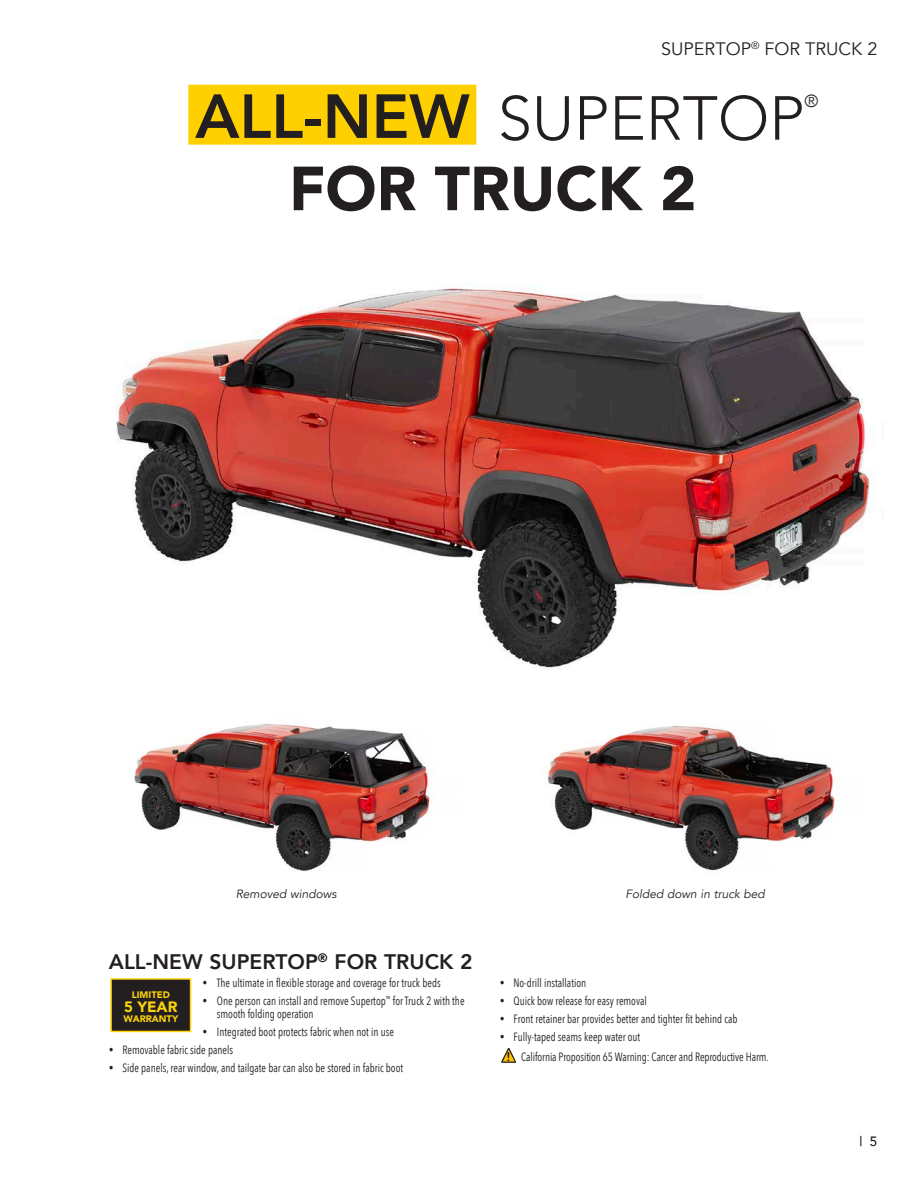
<style>
.page{position:relative;width:918px;height:1188px;background:#fff}
.page>*{position:absolute;margin:0;border:0;box-sizing:border-box;transform-origin:0 0}
.Black_Headline{font:900 61.5px "Avenir";color:#231f20}
.Black_Headline-2{font:300 61.5px "Avenir";color:#231f20}
.t1{font:800 61.5px "Avenir";color:#231f20}
.t2{font:800 21px "Avenir";color:#231f20}
.Folio_Headers_-_R{font:18px "Avenir";color:#231f20}
.Black_Headline-3{font:300 17.55px "Avenir";color:#231f20}
.t3{font:900 15px "Avenir";color:#fcd30c}
.Folio{font:500 13.5px "Avenir";color:#231f20}
.Bullets{font:12px/17.9px "Avenir Next Condensed";color:#231f20;scale:.9 1}
.Captions{font:italic 12px "Avenir";color:#231f20}
.t4{font:900 9.45px "Avenir";color:#fcd30c}
.s1{font-family:"Arial Rounded MT Bold";font-size:12.3px;color:#211d1e}
</style>
<div class="page">
<img style="left:548px;top:725px;width:291px;height:146px">
<svg style="left:501px;top:1048px;width:15px;height:15px"></svg>
<div style="left:111px;top:979px;width:80px;height:52px;background:#231f20"></div>
<div style="left:110px;top:978px;width:81px;height:54px;border:2px solid #fcd30c"></div>
<img style="left:115px;top:286px;width:761px;height:382px">
<img style="left:115px;top:659px;width:344px;height:212px">
<div style="left:188px;top:85px;width:288px;height:60px;background:#ffd000"></div>
<p class="Folio_Headers_-_R" style="left:661px;top:38px;width:218px">SUPERTOP<sup>®</sup> FOR TRUCK 2</p>
<p class="t1" style="left:195px;top:69px;width:276px">ALL-NEW</p>
<p class="Black_Headline-2" style="left:498px;top:82px;width:308px">SUPERTOP</p>
<p class="Black_Headline-3" style="left:805px;top:91px;width:15px">®</p>
<p class="Black_Headline" style="left:289px;top:136px;width:409px">FOR TRUCK 2</p>
<p class="Captions" style="left:236px;top:887px;width:103px">Removed windows</p>
<p class="Captions" style="left:625px;top:887px;width:141px">Folded down in truck bed</p>
<p class="t2" style="left:109px;top:946px;width:365px">ALL-NEW SUPERTOP<sup>®</sup> FOR TRUCK 2</p>
<p class="Bullets" style="left:217px;top:973px;width:250px">The ultimate in flexible storage and coverage for truck beds</p>
<p class="Bullets" style="left:217px;top:993px;width:277px;line-height:13.5px">One person can install and remove Supertop<sup>™</sup> for Truck 2 with the smooth folding operation</p>
<p class="Bullets" style="left:217px;top:1023px;width:198px">Integrated boot protects fabric when not in use</p>
<p class="Bullets" style="left:122px;top:1040px;width:125px">Removable fabric side panels</p>
<p class="Bullets" style="left:122px;top:1058px;width:313px">Side panels, rear window, and tailgate bar can also be stored in fabric boot</p>
<p class="t4" style="left:132px;top:986px;width:40px">LIMITED</p>
<p class="t3" style="left:124px;top:994px;width:55px">5 YEAR</p>
<p class="t4" style="left:123px;top:1010px;width:56px">WARRANTY</p>
<p class="Bullets" style="left:513px;top:973px;width:250px">No-drill installation<br>Quick bow release for easy removal<br>Front retainer bar provides better and tighter fit behind cab Fully-taped seams keep water out</p>
<p class="Bullets" style="left:507px;top:1047px;width:293px"><span class="s1">!</span> California Proposition 65 Warning: Cancer and Reproductive Harm.</p>
<p class="Folio" style="left:859px;top:1130px;width:20px">| 5</p>
</div>
